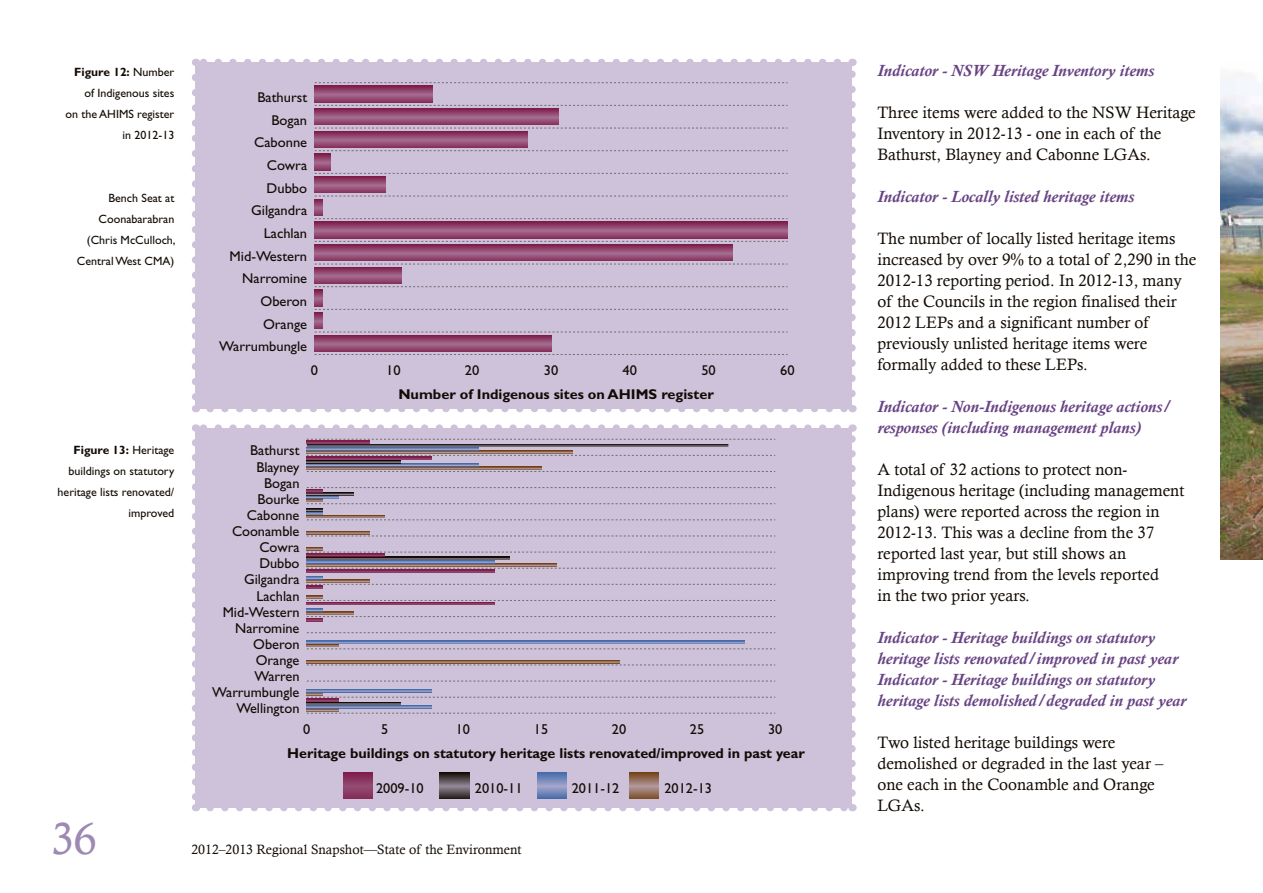
<style>
.page{position:relative;width:1263px;height:893px;background:#fff}
.page>*{position:absolute;margin:0;border:0;box-sizing:border-box;transform-origin:0 0}
.t1{font:45px "Calisto";color:#9e89b4}
.t2{font:16.5px/21px "Calisto";color:#120b04}
.t3{font:italic 700 16.5px/21px "Calisto";color:#684384}
.t4{font:14.4px "Gill Sans";color:#120b04}
.t5{font:700 14.4px "Gill Sans";color:#120b04}
.t6{font:14.25px "Gill Sans";color:#120b04}
.t7{font:700 14.25px "Gill Sans";color:#120b04}
.t8{font:13.5px "Calisto";color:#120b04}
.t9{font:12px/21px "Gill Sans";color:#120b04;text-align:right}
.s1{font-weight:700}
</style>
<div class="page">
<div style="left:195px;top:62px;width:657px;height:347px;background:#cec1da"></div>
<svg style="left:315px;top:354px;width:472px;height:1px"></svg>
<svg style="left:315px;top:332px;width:472px;height:1px"></svg>
<svg style="left:315px;top:309px;width:472px;height:1px"></svg>
<svg style="left:315px;top:286px;width:472px;height:1px"></svg>
<svg style="left:315px;top:264px;width:472px;height:1px"></svg>
<svg style="left:315px;top:241px;width:472px;height:1px"></svg>
<svg style="left:315px;top:218px;width:472px;height:1px"></svg>
<svg style="left:315px;top:196px;width:472px;height:1px"></svg>
<svg style="left:315px;top:173px;width:472px;height:1px"></svg>
<svg style="left:315px;top:150px;width:472px;height:1px"></svg>
<svg style="left:315px;top:128px;width:472px;height:1px"></svg>
<svg style="left:315px;top:105px;width:472px;height:1px"></svg>
<svg style="left:315px;top:82px;width:472px;height:1px"></svg>
<svg style="left:315px;top:86px;width:118px;height:16px;background:#924970"></svg>
<svg style="left:315px;top:108px;width:244px;height:17px;background:#91476e"></svg>
<svg style="left:315px;top:131px;width:212px;height:16px;background:#924870"></svg>
<svg style="left:315px;top:154px;width:15px;height:16px"></svg>
<svg style="left:315px;top:176px;width:70px;height:17px"></svg>
<svg style="left:315px;top:199px;width:7px;height:16px"></svg>
<svg style="left:315px;top:222px;width:472px;height:16px;background:#924970"></svg>
<svg style="left:315px;top:244px;width:417px;height:17px;background:#91476e"></svg>
<svg style="left:315px;top:267px;width:86px;height:16px"></svg>
<svg style="left:315px;top:290px;width:7px;height:16px"></svg>
<svg style="left:315px;top:312px;width:7px;height:17px"></svg>
<svg style="left:315px;top:335px;width:236px;height:16px;background:#924870"></svg>
<svg style="left:210px;top:409px;width:635px;height:3px"></svg>
<svg style="left:203px;top:59px;width:634px;height:3px"></svg>
<svg style="left:192px;top:77px;width:7px;height:335px"></svg>
<svg style="left:848px;top:59px;width:8px;height:335px"></svg>
<div style="left:195px;top:428px;width:657px;height:380px;background:#cec1da"></div>
<svg style="left:307px;top:713px;width:468px;height:1px"></svg>
<svg style="left:307px;top:697px;width:468px;height:1px"></svg>
<svg style="left:307px;top:519px;width:468px;height:1px"></svg>
<svg style="left:307px;top:471px;width:468px;height:1px"></svg>
<svg style="left:307px;top:455px;width:468px;height:1px"></svg>
<svg style="left:307px;top:439px;width:468px;height:1px"></svg>
<svg style="left:629px;top:772px;width:29px;height:26px"></svg>
<svg style="left:307px;top:451px;width:265px;height:2px"></svg>
<svg style="left:307px;top:467px;width:234px;height:3px"></svg>
<svg style="left:307px;top:487px;width:468px;height:1px"></svg>
<svg style="left:307px;top:499px;width:15px;height:3px"></svg>
<svg style="left:307px;top:515px;width:78px;height:3px"></svg>
<svg style="left:307px;top:563px;width:250px;height:3px"></svg>
<svg style="left:307px;top:579px;width:62px;height:3px"></svg>
<svg style="left:307px;top:612px;width:47px;height:3px"></svg>
<svg style="left:307px;top:644px;width:31px;height:3px"></svg>
<svg style="left:307px;top:692px;width:15px;height:3px"></svg>
<svg style="left:307px;top:708px;width:31px;height:3px"></svg>
<svg style="left:537px;top:772px;width:30px;height:26px"></svg>
<svg style="left:307px;top:447px;width:172px;height:3px"></svg>
<svg style="left:307px;top:463px;width:172px;height:3px"></svg>
<svg style="left:307px;top:496px;width:31px;height:3px"></svg>
<svg style="left:307px;top:512px;width:15px;height:3px"></svg>
<svg style="left:307px;top:560px;width:187px;height:3px"></svg>
<svg style="left:307px;top:576px;width:15px;height:3px"></svg>
<svg style="left:307px;top:608px;width:15px;height:3px"></svg>
<svg style="left:307px;top:641px;width:437px;height:3px"></svg>
<svg style="left:307px;top:689px;width:125px;height:3px"></svg>
<svg style="left:307px;top:705px;width:125px;height:3px"></svg>
<svg style="left:440px;top:772px;width:29px;height:26px"></svg>
<svg style="left:307px;top:444px;width:421px;height:3px"></svg>
<svg style="left:307px;top:460px;width:93px;height:3px"></svg>
<svg style="left:307px;top:492px;width:47px;height:3px"></svg>
<svg style="left:307px;top:557px;width:203px;height:3px"></svg>
<svg style="left:307px;top:568px;width:468px;height:5px"></svg>
<svg style="left:307px;top:584px;width:468px;height:17px"></svg>
<svg style="left:307px;top:702px;width:93px;height:3px"></svg>
<svg style="left:343px;top:772px;width:29px;height:26px"></svg>
<svg style="left:307px;top:441px;width:62px;height:3px"></svg>
<svg style="left:307px;top:457px;width:125px;height:3px"></svg>
<svg style="left:307px;top:489px;width:15px;height:3px"></svg>
<svg style="left:307px;top:503px;width:468px;height:8px"></svg>
<svg style="left:307px;top:531px;width:468px;height:22px"></svg>
<svg style="left:307px;top:554px;width:78px;height:3px"></svg>
<svg style="left:307px;top:570px;width:187px;height:3px"></svg>
<svg style="left:307px;top:586px;width:15px;height:3px"></svg>
<svg style="left:307px;top:602px;width:187px;height:3px"></svg>
<svg style="left:307px;top:616px;width:468px;height:18px"></svg>
<svg style="left:307px;top:648px;width:468px;height:34px"></svg>
<svg style="left:307px;top:699px;width:31px;height:3px"></svg>
<svg style="left:210px;top:808px;width:635px;height:3px"></svg>
<svg style="left:203px;top:424px;width:634px;height:4px"></svg>
<svg style="left:192px;top:443px;width:7px;height:368px"></svg>
<svg style="left:848px;top:424px;width:8px;height:369px"></svg>
<img style="left:1220px;top:73px;width:43px;height:486px">
<p class="t9" style="left:65px;top:62px;width:110px"><span class="s1">Figure 12:</span> Number of Indigenous sites<br>on the AHIMS register in 2012-13</p>
<p class="t3" style="left:877px;top:60px;width:278px">Indicator - NSW Heritage Inventory items</p>
<p class="t6" style="left:257px;top:89px;width:51px">Bathurst</p>
<p class="t2" style="left:877px;top:102px;width:320px">Three items were added to the NSW Heritage<br>Inventory in 2012-13 - one in each of the<br>Bathurst, Blayney and Cabonne LGAs.</p>
<p class="t3" style="left:877px;top:186px;width:258px">Indicator - Locally listed heritage items</p>
<p class="t2" style="left:877px;top:228px;width:320px">The number of locally listed heritage items increased by over 9% to a total of 2,290 in the 2012-13 reporting period. In 2012-13, many of the Councils in the region finalised their 2012 LEPs and a significant number of previously unlisted heritage items were formally added to these LEPs.</p>
<p class="t3" style="left:877px;top:396px;width:296px">Indicator - Non-Indigenous heritage actions/ responses (including management plans)</p>
<p class="t2" style="left:877px;top:459px;width:308px">A total of 32 actions to protect non-Indigenous heritage (including management plans) were reported across the region in 2012-13. This was a decline from the 37 reported last year, but still shows an improving trend from the levels reported<br>in the two prior years.</p>
<p class="t3" style="left:877px;top:627px;width:310px">Indicator - Heritage buildings on statutory heritage lists renovated/improved in past year Indicator - Heritage buildings on statutory heritage lists demolished/degraded in past year</p>
<p class="t2" style="left:877px;top:732px;width:287px">Two listed heritage buildings were demolished or degraded in the last year – one each in the Coonamble and Orange<br>LGAs.</p>
<p class="t6" style="left:271px;top:112px;width:37px">Bogan</p>
<p class="t6" style="left:254px;top:134px;width:55px">Cabonne</p>
<p class="t6" style="left:267px;top:157px;width:42px">Cowra</p>
<p class="t6" style="left:267px;top:180px;width:42px">Dubbo</p>
<p class="t9" style="left:77px;top:188px;width:100px">Bench Seat at<br>Coonabarabran (Chris McCulloch,<br>Central West CMA)</p>
<p class="t6" style="left:251px;top:202px;width:57px">Gilgandra</p>
<p class="t6" style="left:264px;top:225px;width:45px">Lachlan</p>
<p class="t6" style="left:230px;top:248px;width:79px">Mid-Western</p>
<p class="t6" style="left:242px;top:270px;width:66px">Narromine</p>
<p class="t6" style="left:260px;top:293px;width:48px">Oberon</p>
<p class="t6" style="left:263px;top:316px;width:46px">Orange</p>
<p class="t6" style="left:219px;top:338px;width:90px">Warrumbungle</p>
<p class="t6" style="left:311px;top:362px;width:9px">0</p>
<p class="t6" style="left:386px;top:362px;width:16px">10</p>
<p class="t6" style="left:465px;top:362px;width:16px">20</p>
<p class="t6" style="left:544px;top:362px;width:16px">30</p>
<p class="t6" style="left:623px;top:362px;width:16px">40</p>
<p class="t6" style="left:701px;top:362px;width:16px">50</p>
<p class="t6" style="left:780px;top:362px;width:16px">60</p>
<p class="t7" style="left:398px;top:386px;width:317px">Number of Indigenous sites on AHIMS register</p>
<p class="t4" style="left:250px;top:442px;width:51px">Bathurst</p>
<p class="t9" style="left:58px;top:440px;width:118px"><span class="s1">Figure 13:</span> Heritage buildings on statutory heritage lists renovated/ improved</p>
<p class="t4" style="left:256px;top:458px;width:45px">Blayney</p>
<p class="t4" style="left:264px;top:475px;width:37px">Bogan</p>
<p class="t4" style="left:257px;top:491px;width:44px">Bourke</p>
<p class="t4" style="left:247px;top:507px;width:54px">Cabonne</p>
<p class="t4" style="left:232px;top:523px;width:69px">Coonamble</p>
<p class="t4" style="left:259px;top:539px;width:42px">Cowra</p>
<p class="t4" style="left:259px;top:555px;width:42px">Dubbo</p>
<p class="t4" style="left:244px;top:571px;width:57px">Gilgandra</p>
<p class="t4" style="left:256px;top:587px;width:45px">Lachlan</p>
<p class="t4" style="left:223px;top:603px;width:78px">Mid-Western</p>
<p class="t4" style="left:235px;top:620px;width:66px">Narromine</p>
<p class="t4" style="left:253px;top:636px;width:48px">Oberon</p>
<p class="t4" style="left:256px;top:652px;width:45px">Orange</p>
<p class="t4" style="left:254px;top:668px;width:47px">Warren</p>
<p class="t4" style="left:212px;top:684px;width:89px">Warrumbungle</p>
<p class="t4" style="left:236px;top:700px;width:65px">Wellington</p>
<p class="t4" style="left:303px;top:721px;width:9px">0</p>
<p class="t4" style="left:381px;top:721px;width:9px">5</p>
<p class="t4" style="left:456px;top:721px;width:16px">10</p>
<p class="t4" style="left:534px;top:721px;width:16px">15</p>
<p class="t4" style="left:612px;top:721px;width:16px">20</p>
<p class="t4" style="left:690px;top:721px;width:16px">25</p>
<p class="t4" style="left:768px;top:721px;width:16px">30</p>
<p class="t5" style="left:287px;top:745px;width:519px">Heritage buildings on statutory heritage lists renovated/improved in past year</p>
<p class="t4" style="left:376px;top:780px;width:49px">2009-10</p>
<p class="t4" style="left:475px;top:780px;width:49px">2010-11</p>
<p class="t4" style="left:572px;top:780px;width:49px">2011-12</p>
<p class="t4" style="left:664px;top:780px;width:49px">2012-13</p>
<h1 class="t1" style="left:51px;top:813px;width:47px">36</h1>
<p class="t8" style="left:191px;top:842px;width:332px">2012–2013 Regional Snapshot—State of the Environment</p>
</div>
